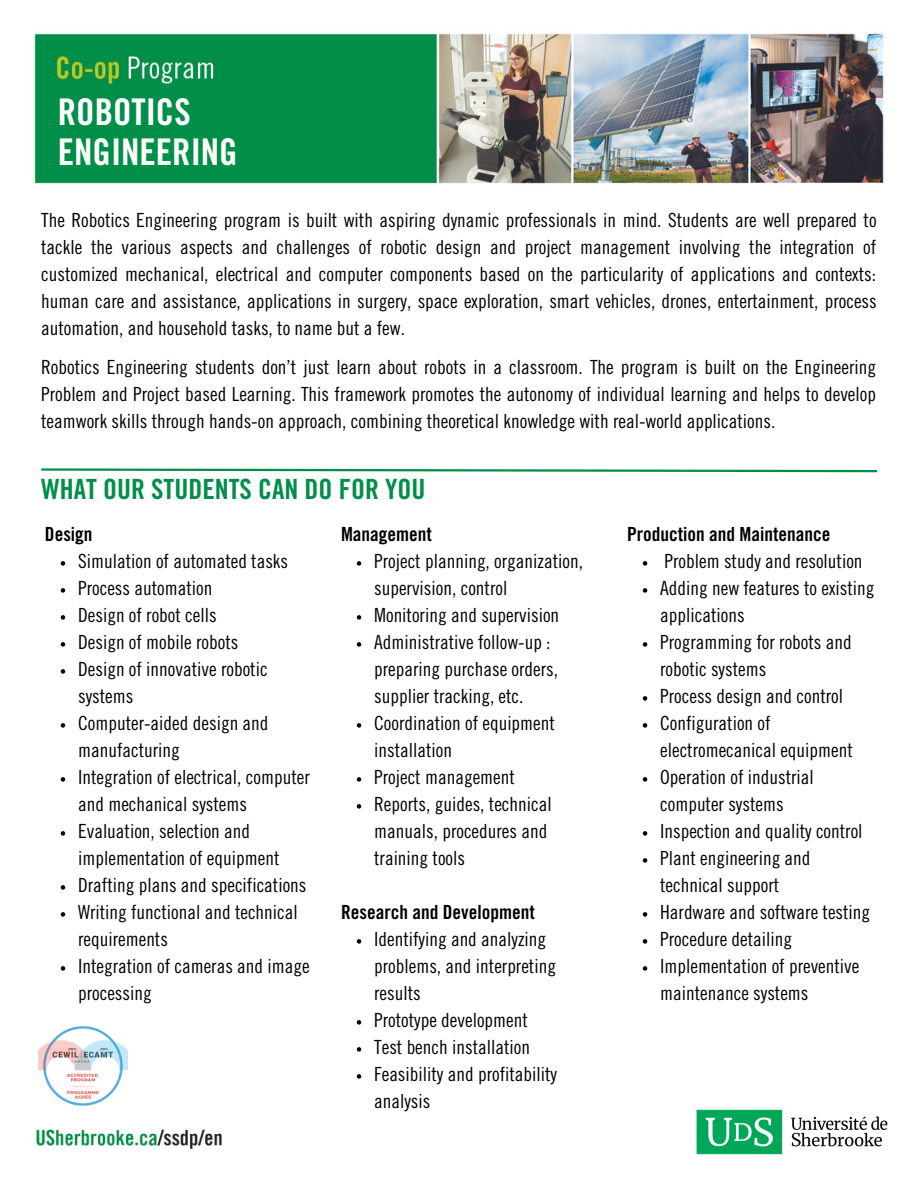
<style>
.page{position:relative;width:918px;height:1188px;background:#fff}
.page>*{position:absolute;margin:0;border:0;box-sizing:border-box;transform-origin:0 0}
.t1{font:36.75px "Trade Gothic LT Std Bd Cn 20";color:#fff}
.t2{font:27.9px "Trade Gothic LT Std Bd Cn 20";color:#018e49}
.t3{font:19.5px/27px "Trade Gothic LT Std Cn 18";color:#000}
.t4{font:19.5px "Trade Gothic LT Std Bd Cn 20";color:#000}
</style>
<div class="page">
<img style="left:34px;top:33px;width:850px;height:1117px">
<div style="left:643px;top:1082px;width:275px;height:106px;background:#fff"></div>
<img style="left:696px;top:1109px;width:192px;height:46px">
<img style="left:39px;top:1022px;width:89px;height:88px">
<svg style="left:39px;top:467px;width:840px;height:6px"></svg>
<svg style="left:643px;top:561px;width:4px;height:5px"></svg>
<svg style="left:643px;top:588px;width:4px;height:5px"></svg>
<svg style="left:643px;top:642px;width:4px;height:5px"></svg>
<svg style="left:643px;top:696px;width:4px;height:5px"></svg>
<svg style="left:643px;top:723px;width:4px;height:5px"></svg>
<svg style="left:643px;top:777px;width:4px;height:5px"></svg>
<svg style="left:643px;top:831px;width:4px;height:5px"></svg>
<svg style="left:643px;top:858px;width:4px;height:5px"></svg>
<svg style="left:643px;top:912px;width:4px;height:5px"></svg>
<svg style="left:643px;top:939px;width:4px;height:5px"></svg>
<svg style="left:643px;top:966px;width:4px;height:5px"></svg>
<svg style="left:61px;top:561px;width:4px;height:5px"></svg>
<svg style="left:61px;top:588px;width:4px;height:5px"></svg>
<svg style="left:61px;top:615px;width:4px;height:5px"></svg>
<svg style="left:61px;top:642px;width:4px;height:5px"></svg>
<svg style="left:61px;top:669px;width:4px;height:5px"></svg>
<svg style="left:61px;top:723px;width:4px;height:5px"></svg>
<svg style="left:61px;top:777px;width:4px;height:5px"></svg>
<svg style="left:61px;top:831px;width:4px;height:5px"></svg>
<svg style="left:61px;top:885px;width:4px;height:5px"></svg>
<svg style="left:61px;top:912px;width:4px;height:5px"></svg>
<svg style="left:61px;top:966px;width:4px;height:5px"></svg>
<svg style="left:357px;top:561px;width:4px;height:5px"></svg>
<svg style="left:357px;top:615px;width:4px;height:5px"></svg>
<svg style="left:357px;top:642px;width:4px;height:5px"></svg>
<svg style="left:357px;top:723px;width:4px;height:5px"></svg>
<svg style="left:357px;top:777px;width:4px;height:5px"></svg>
<svg style="left:357px;top:804px;width:4px;height:5px"></svg>
<svg style="left:357px;top:939px;width:4px;height:5px"></svg>
<svg style="left:357px;top:1020px;width:4px;height:5px"></svg>
<svg style="left:357px;top:1047px;width:4px;height:5px"></svg>
<svg style="left:357px;top:1074px;width:4px;height:5px"></svg>
<p class="t1" style="left:58px;top:99px;width:134px">ROBOTICS</p>
<p class="t1" style="left:58px;top:139px;width:181px">ENGINEERING</p>
<p class="t3" style="left:41px;top:209px;width:837px;text-align:justify">The Robotics Engineering program is built with aspiring dynamic professionals in mind. Students are well prepared to tackle the various aspects and challenges of robotic design and project management involving the integration of customized mechanical, electrical and computer components based on the particularity of applications and contexts: human care and assistance, applications in surgery, space exploration, smart vehicles, drones, entertainment, process automation, and household tasks, to name but a few.</p>
<p class="t3" style="left:41px;top:356px;width:836px;text-align:justify">Robotics Engineering students don’t just learn about robots in a classroom. The program is built on the Engineering Problem and Project based Learning. This framework promotes the autonomy of individual learning and helps to develop teamwork skills through hands-on approach, combining theoretical knowledge with real-world applications.</p>
<p class="t2" style="left:41px;top:479px;width:386px">WHAT OUR STUDENTS CAN DO FOR YOU</p>
<p class="t4" style="left:45px;top:527px;width:49px">Design</p>
<p class="t3" style="left:78px;top:550px;width:212px">Simulation of automated tasks</p>
<p class="t3" style="left:78px;top:577px;width:136px">Process automation</p>
<p class="t3" style="left:78px;top:604px;width:140px">Design of robot cells</p>
<p class="t3" style="left:78px;top:631px;width:162px">Design of mobile robots</p>
<p class="t3" style="left:78px;top:658px;width:191px">Design of innovative robotic systems</p>
<p class="t3" style="left:78px;top:712px;width:192px">Computer-aided design and manufacturing</p>
<p class="t3" style="left:78px;top:766px;width:233px">Integration of electrical, computer and mechanical systems</p>
<p class="t3" style="left:78px;top:820px;width:203px">Evaluation, selection and implementation of equipment</p>
<p class="t3" style="left:78px;top:874px;width:230px">Drafting plans and specifications</p>
<p class="t3" style="left:78px;top:901px;width:221px">Writing functional and technical requirements</p>
<p class="t3" style="left:78px;top:955px;width:233px">Integration of cameras and image processing</p>
<p class="t4" style="left:341px;top:527px;width:92px">Management</p>
<p class="t3" style="left:374px;top:550px;width:210px">Project planning, organization, supervision, control</p>
<p class="t3" style="left:374px;top:604px;width:187px">Monitoring and supervision</p>
<p class="t3" style="left:374px;top:631px;width:186px">Administrative follow-up : preparing purchase orders, supplier tracking, etc.</p>
<p class="t3" style="left:374px;top:712px;width:182px">Coordination of equipment installation</p>
<p class="t3" style="left:374px;top:766px;width:142px">Project management</p>
<p class="t3" style="left:374px;top:793px;width:179px">Reports, guides, technical manuals, procedures and training tools</p>
<p class="t4" style="left:341px;top:905px;width:195px">Research and Development</p>
<p class="t3" style="left:374px;top:928px;width:183px">Identifying and analyzing problems, and interpreting results</p>
<p class="t3" style="left:374px;top:1009px;width:155px">Prototype development</p>
<p class="t3" style="left:374px;top:1036px;width:157px">Test bench installation</p>
<p class="t3" style="left:374px;top:1063px;width:184px">Feasibility and profitability analysis</p>
<p class="t4" style="left:627px;top:527px;width:205px">Production and Maintenance</p>
<p class="t3" style="left:665px;top:550px;width:200px">Problem study and resolution</p>
<p class="t3" style="left:660px;top:577px;width:216px">Adding new features to existing applications</p>
<p class="t3" style="left:660px;top:631px;width:193px">Programming for robots and robotic systems</p>
<p class="t3" style="left:660px;top:685px;width:184px">Process design and control</p>
<p class="t3" style="left:660px;top:712px;width:194px">Configuration of electromecanical equipment</p>
<p class="t3" style="left:660px;top:766px;width:155px">Operation of industrial computer systems</p>
<p class="t3" style="left:660px;top:820px;width:204px">Inspection and quality control</p>
<p class="t3" style="left:660px;top:847px;width:152px">Plant engineering and technical support</p>
<p class="t3" style="left:660px;top:901px;width:212px">Hardware and software testing</p>
<p class="t3" style="left:660px;top:928px;width:134px">Procedure detailing</p>
<p class="t3" style="left:660px;top:955px;width:201px">Implementation of preventive maintenance systems</p>
</div>
